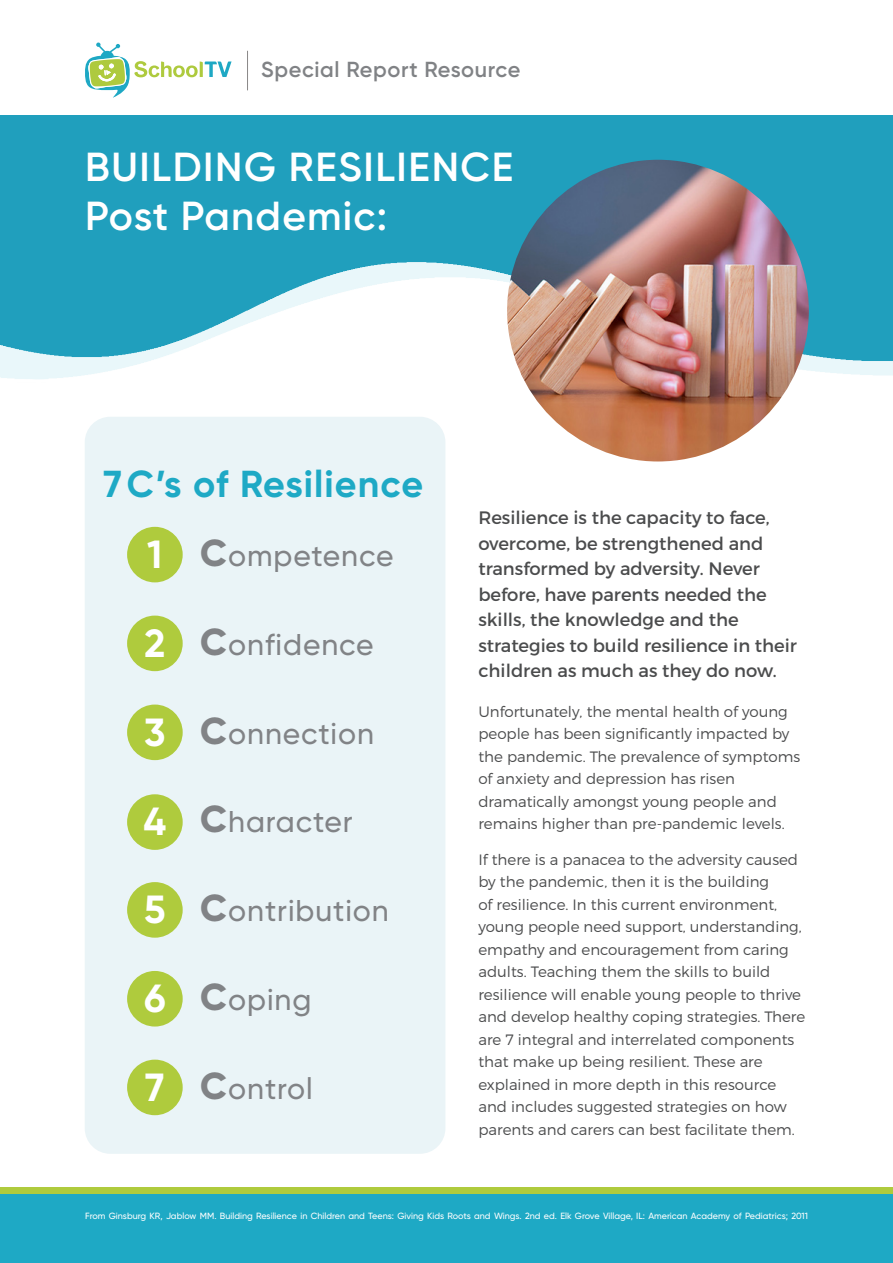
<style>
.page{position:relative;width:893px;height:1263px;background:#fff}
.page>*{position:absolute;margin:0;border:0;box-sizing:border-box;transform-origin:0 0}
.t1{font:600 40.5px/48.6px "Gilroy";letter-spacing:.035em;color:#fff}
.t2{font:700 39.15px "Gilroy";color:#fff}
.t3{font:700 37.5px "Gilroy";letter-spacing:.03em;color:#1ea9c5}
.t4{font:500 30px "Gilroy";letter-spacing:.03em;color:#818386}
.t5{font:600 21.75px "Gilroy";letter-spacing:.03em;color:#808285}
.t6{font:18px/25.5px "Montserrat";color:#4b4c4d}
.t7{font:300 15px/22.5px "Montserrat";color:#4b4c4d}
.t8{font:500 9px "Gilroy";color:#fff}
.s1{font-weight:800;font-size:37.5px}
</style>
<div class="page">
<img style="left:0;top:116px;width:893px;height:251px">
<img style="left:507px;top:160px;width:302px;height:301px;border-radius:151px">
<svg style="left:85px;top:43px;width:147px;height:55px"></svg>
<hr style="left:247px;top:51px;width:1px;height:39px;background:#898787">
<div style="left:0;top:1193px;width:893px;height:70px;background:#1ea9c5"></div>
<div style="left:0;top:1187px;width:893px;height:7px;background:#afcb3d"></div>
<div style="left:85px;top:417px;width:360px;height:737px;background:#eaf4f7;border-radius:26px"></div>
<div style="left:127px;top:527px;width:56px;height:55px;background:#afcb3d;border-radius:50%"></div>
<div style="left:127px;top:616px;width:56px;height:55px;background:#afcb3d;border-radius:50%"></div>
<div style="left:127px;top:704px;width:56px;height:56px;background:#afcb3d;border-radius:50%"></div>
<div style="left:127px;top:794px;width:56px;height:56px;background:#afcb3d;border-radius:50%"></div>
<div style="left:127px;top:882px;width:56px;height:56px;background:#afcb3d;border-radius:50%"></div>
<div style="left:127px;top:971px;width:56px;height:55px;background:#afcb3d;border-radius:50%"></div>
<div style="left:127px;top:1060px;width:56px;height:55px;background:#afcb3d;border-radius:50%"></div>
<p class="t5" style="left:261px;top:56px;width:261px">Special Report Resource</p>
<p class="t1" style="left:85px;top:142px;width:430px">BUILDING RESILIENCE<br>Post Pandemic:</p>
<p class="t3" style="left:104px;top:460px;width:321px">7 C’s of Resilience</p>
<p class="t2" style="left:147px;top:530px;width:17px">1</p>
<p class="t4" style="left:200px;top:537px;width:195px"><span class="s1">C</span>ompetence</p>
<p class="t2" style="left:144px;top:619px;width:22px">2</p>
<p class="t4" style="left:200px;top:626px;width:175px"><span class="s1">C</span>onfidence</p>
<p class="t2" style="left:144px;top:707px;width:23px">3</p>
<p class="t4" style="left:200px;top:715px;width:175px"><span class="s1">C</span>onnection</p>
<p class="t2" style="left:144px;top:797px;width:24px">4</p>
<p class="t4" style="left:200px;top:803px;width:154px"><span class="s1">C</span>haracter</p>
<p class="t2" style="left:144px;top:885px;width:23px">5</p>
<p class="t4" style="left:200px;top:892px;width:190px"><span class="s1">C</span>ontribution</p>
<p class="t2" style="left:144px;top:974px;width:23px">6</p>
<p class="t4" style="left:200px;top:981px;width:113px"><span class="s1">C</span>oping</p>
<p class="t2" style="left:145px;top:1062px;width:21px">7</p>
<p class="t4" style="left:200px;top:1070px;width:114px"><span class="s1">C</span>ontrol</p>
<p class="t6" style="left:478px;top:505px;width:320px">Resilience is the capacity to face, overcome, be strengthened and transformed by adversity. Never before, have parents needed the skills, the knowledge and the strategies to build resilience in their children as much as they do now.</p>
<p class="t7" style="left:478px;top:700px;width:323px">Unfortunately, the mental health of young people has been significantly impacted by the pandemic. The prevalence of symptoms of anxiety and depression has risen dramatically amongst young people and remains higher than pre‑pandemic levels.</p>
<p class="t7" style="left:478px;top:848px;width:328px">If there is a panacea to the adversity caused by the pandemic, then it is the building<br>of resilience. In this current environment, young people need support, understanding, empathy and encouragement from caring adults. Teaching them the skills to build resilience will enable young people to thrive and develop healthy coping strategies. There are 7 integral and interrelated components that make up being resilient. These are explained in more depth in this resource and includes suggested strategies on how parents and carers can best facilitate them.</p>
<p class="t8" style="left:85px;top:1210px;width:724px">From Ginsburg KR, Jablow MM. Building Resilience in Children and Teens: Giving Kids Roots and Wings. 2nd ed. Elk Grove Village, IL: American Academy of Pediatrics; 2011</p>
</div>
